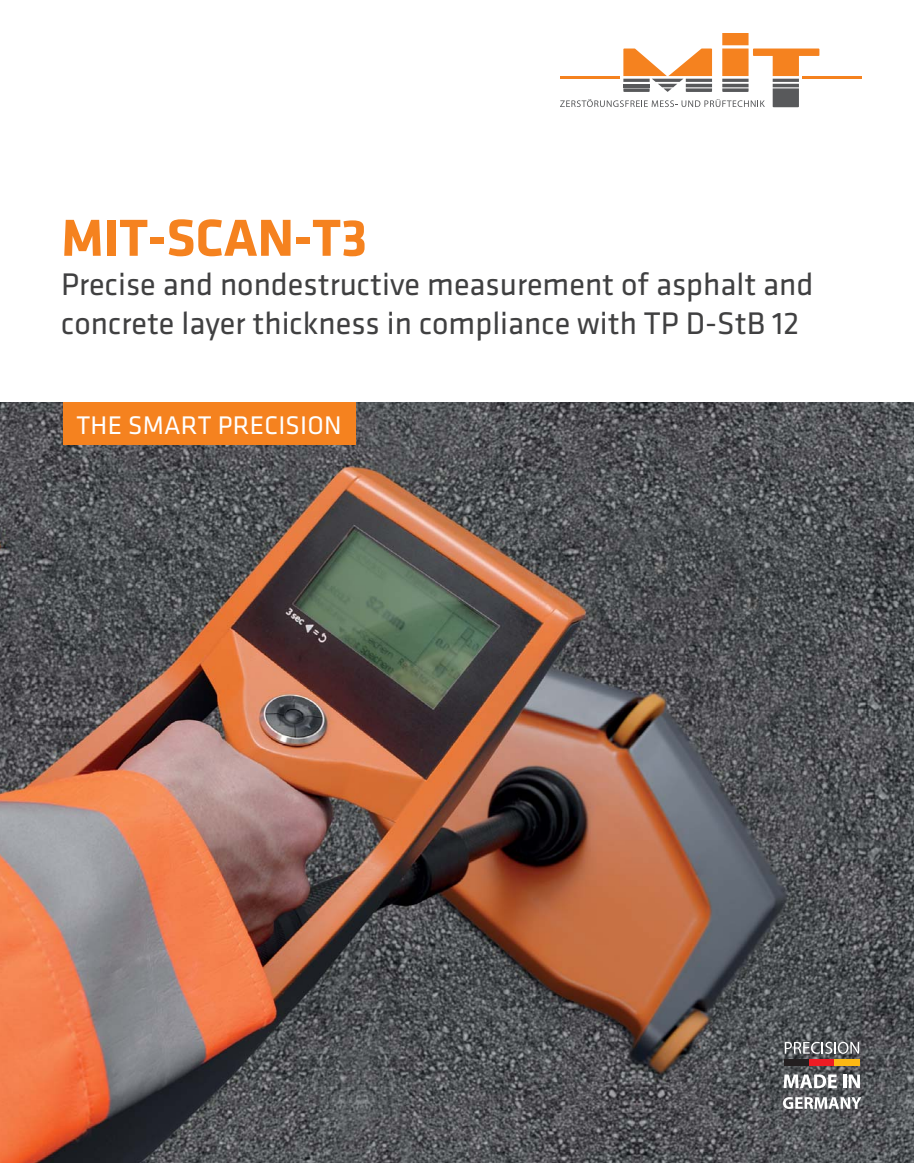
<style>
.page{position:relative;width:914px;height:1163px;background:#fff}
.page>*{position:absolute;margin:0;border:0;box-sizing:border-box;transform-origin:0 0}
.t1{font:700 54px "Klavika";color:#f5821f}
.t2{font:32.4px/38.8px "Klavika";color:#404041}
.t3{font:26.4px "Klavika";letter-spacing:.01em;color:#fff}
</style>
<div class="page">
<img style="left:0;top:403px;width:914px;height:759px">
<svg style="left:560px;top:99px;width:205px;height:8px"></svg>
<hr style="left:802px;top:76px;width:60px;height:3px;background:#f5821f">
<hr style="left:560px;top:76px;width:60px;height:3px;background:#f5821f">
<svg style="left:623px;top:48px;width:89px;height:44px"></svg>
<hr style="left:623px;top:84px;width:26px;height:3px;background:#58595b">
<svg style="left:722px;top:88px;width:26px;height:4px"></svg>
<hr style="left:722px;top:84px;width:26px;height:3px;background:#58595b">
<svg style="left:772px;top:88px;width:27px;height:19px"></svg>
<svg style="left:722px;top:33px;width:97px;height:49px"></svg>
<hr style="left:772px;top:84px;width:27px;height:3px;background:#58595b">
<div style="left:63px;top:403px;width:292px;height:42px;background:#f5821f"></div>
<svg style="left:783px;top:1074px;width:54px;height:14px"></svg>
<hr style="left:843px;top:1074px;width:3px;height:14px;background:#fff">
<svg style="left:848px;top:1074px;width:12px;height:14px"></svg>
<svg style="left:783px;top:1096px;width:78px;height:12px"></svg>
<div style="left:784px;top:1059px;width:26px;height:6px;background:#231f20"></div>
<div style="left:809px;top:1059px;width:25px;height:6px;background:#ed1c24"></div>
<div style="left:834px;top:1059px;width:26px;height:6px;background:#fdb813"></div>
<svg style="left:785px;top:1041px;width:74px;height:12px"></svg>
<h1 class="t1" style="left:61px;top:217px;width:307px">MIT-SCAN-T3</h1>
<p class="t2" style="left:61px;top:268px;width:754px">Precise and nondestructive measurement of asphalt and concrete layer thickness in compliance with TP D-StB 12</p>
<p class="t3" style="left:77px;top:415px;width:267px">THE SMART PRECISION</p>
</div>
